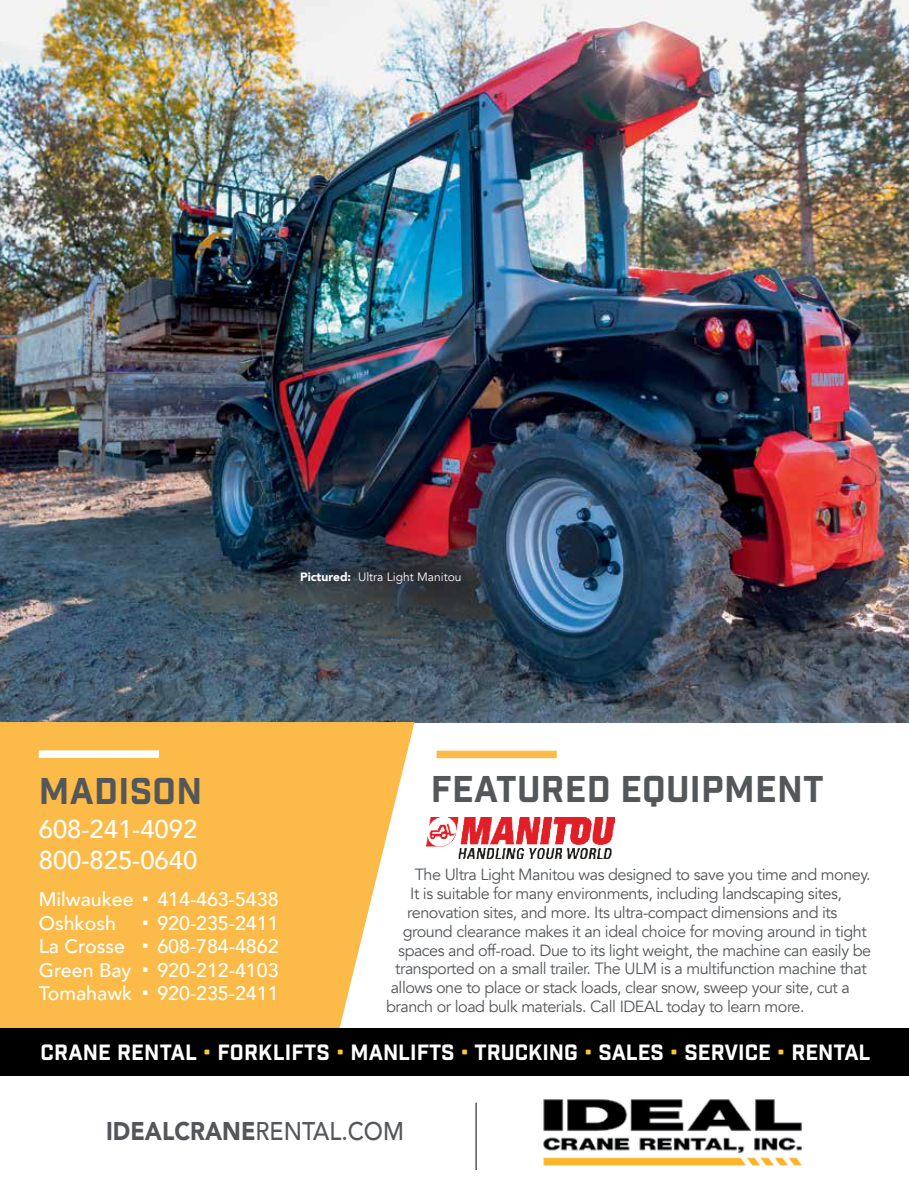
<style>
.page{position:relative;width:909px;height:1188px;background:#fff}
.page>*{position:absolute;margin:0;border:0;box-sizing:border-box;transform-origin:0 0}
.t1{font:36.15px "Industry Inc Base";letter-spacing:.01em;color:#54575a}
.t2{font:500 25.65px/30.8px "Avenir";color:#fff}
.t3{font:900 25.65px "Avenir";color:#54575a;scale:.9 1}
.t4{font:21.45px "Industry Inc Base";color:#fff}
.t5{font:500 19.65px/23.5px "Avenir";color:#fff}
.t6{font:16.2px "Avenir";letter-spacing:-.03em;color:#54575a}
.t7{font:12px "Avenir";color:#fff}
.s1{font-weight:900}
.s2{font-family:"Industry Inc Base";font-weight:400}
.s3{color:#ffc531}
.s4{font-weight:500}
</style>
<div class="page">
<img style="left:0;top:0;width:909px;height:722px">
<svg style="left:0;top:722px;width:415px;height:306px;fill:#fcbb48"></svg>
<div style="left:0;top:1028px;width:909px;height:48px;background:#000"></div>
<div style="left:39px;top:750px;width:120px;height:8px;background:#fff"></div>
<hr style="left:475px;top:1103px;width:2px;height:67px;background:#54575a">
<img style="left:543px;top:1099px;width:259px;height:67px">
<div style="left:437px;top:751px;width:120px;height:7px;background:#fcbb48"></div>
<img style="left:427px;top:817px;width:188px;height:41px">
<p class="t7" style="left:300px;top:570px;width:163px"><span class="s1">Pictured:</span> Ultra Light Manitou</p>
<h1 class="t1" style="left:39px;top:769px;width:165px">MADISON</h1>
<h2 class="t2" style="left:39px;top:813px;width:160px">608-241-4092<br>800-825-0640</h2>
<p class="t5" style="left:39px;top:887px;width:241px">Milwaukee <span class="s2">•</span> 414-463-5438<br>Oshkosh</p>
<p class="t5" style="left:39px;top:910px;width:241px;text-align:justify;text-indent:102px"><span class="s2">•</span> 920-235-2411<br>La Crosse <span class="s2">•</span> 608-784-4862<br>Green Bay <span class="s2">•</span> 920-212-4103<br>Tomahawk <span class="s2">•</span> 920-235-2411</p>
<h1 class="t1" style="left:431px;top:767px;width:395px">FEATURED EQUIPMENT</h1>
<p class="t6" style="left:415px;top:865px;width:457px">The Ultra Light Manitou was designed to save you time and money.</p>
<p class="t6" style="left:410px;top:884px;width:433px">It is suitable for many environments, including landscaping sites,</p>
<p class="t6" style="left:407px;top:903px;width:432px">renovation sites, and more. Its ultra-compact dimensions and its</p>
<p class="t6" style="left:403px;top:922px;width:466px">ground clearance makes it an ideal choice for moving around in tight</p>
<p class="t6" style="left:398px;top:940px;width:474px">spaces and off-road. Due to its light weight, the machine can easily be</p>
<p class="t6" style="left:395px;top:959px;width:473px">transported on a small trailer. The ULM is a multifunction machine that</p>
<p class="t6" style="left:391px;top:978px;width:461px">allows one to place or stack loads, clear snow, sweep your site, cut a</p>
<p class="t6" style="left:386px;top:997px;width:420px">branch or load bulk materials. Call IDEAL today to learn more.</p>
<h3 class="t4" style="left:41px;top:1039px;width:831px">CRANE RENTAL <span class="s3">•</span> FORKLIFTS <span class="s3">•</span> MANLIFTS <span class="s3">•</span> TRUCKING <span class="s3">•</span> SALES <span class="s3">•</span> SERVICE <span class="s3">•</span> RENTAL</h3>
<h2 class="t3" style="left:106px;top:1109px;width:332px">IDEALCRANE<span class="s4">RENTAL.COM</span></h2>
</div>
